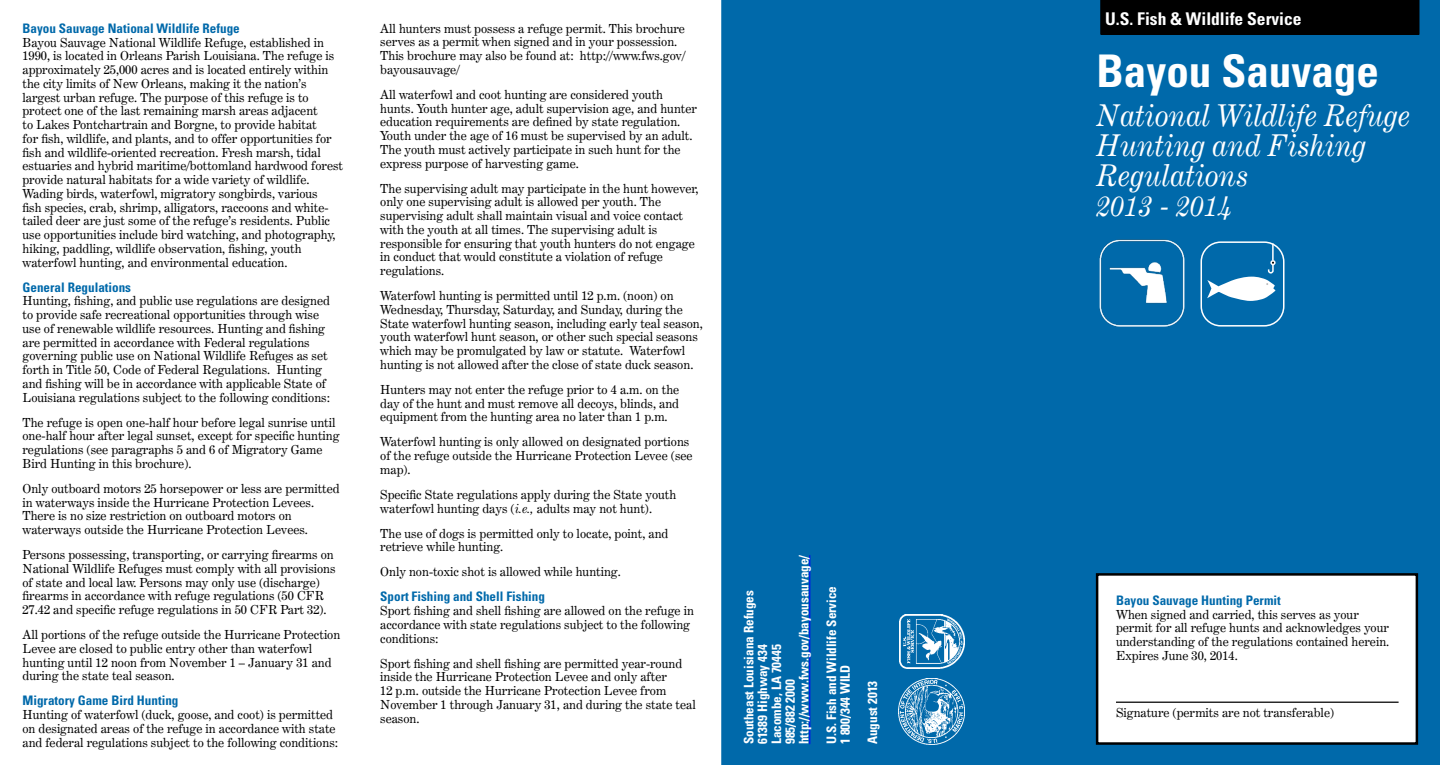
<style>
.page{position:relative;width:1440px;height:765px;background:#fff}
.page>*{position:absolute;margin:0;border:0;box-sizing:border-box;transform-origin:0 0}
.t1{font:700 condensed 45px "Univers";color:#fff}
.t2{font:italic 30px/30px "Century Expanded BT";color:#fff;scale:.95 1}
.t3{font:700 condensed 17.5px "Univers";color:#fff}
.t4{font:700 condensed 13.12px/13.8px "Univers";color:#fff}
.t5{font:700 condensed 13.12px "Univers";color:#0069aa}
.t6{font:12.5px/13.8px "Century Expanded BT";color:#000}
.s1{font-style:italic}
</style>
<div class="page">
<div style="left:721px;top:0;width:719px;height:765px;background:#0069aa"></div>
<div style="left:1100px;top:0;width:319px;height:35px;background:#000"></div>
<hr style="left:809px;top:555px;width:1px;height:189px;background:#00f">
<img style="left:898px;top:678px;width:66px;height:66px">
<img style="left:899px;top:614px;width:65px;height:55px">
<div style="left:1201px;top:241px;width:84px;height:86px;border:2px solid #fff;border-radius:20px"></div>
<svg style="left:1207px;top:244px;width:69px;height:57px"></svg>
<div style="left:1097px;top:574px;width:320px;height:170px;background:#fff"></div>
<div style="left:1096px;top:573px;width:322px;height:172px;border:2px solid #000"></div>
<hr style="left:1116px;top:702px;width:283px;height:1px;background:#000">
<img style="left:1097px;top:237px;width:90px;height:92px">
<p class="t5" style="left:22px;top:20px;width:219px">Bayou Sauvage National Wildlife Refuge</p>
<p class="t6" style="left:22px;top:35px;width:322px">Bayou Sauvage National Wildlife Refuge, established in 1990, is located in Orleans Parish Louisiana. The refuge is approximately 25,000 acres and is located entirely within the city limits of New Orleans, making it the nation’s largest urban refuge. The purpose of this refuge is to protect one of the last remaining marsh areas adjacent<br>to Lakes Pontchartrain and Borgne, to provide habitat<br>for fish, wildlife, and plants, and to offer opportunities for fish and wildlife-oriented recreation. Fresh marsh, tidal estuaries and hybrid maritime/bottomland hardwood forest provide natural habitats for a wide variety of wildlife.<br>Wading birds, waterfowl, migratory songbirds, various<br>fish species, crab, shrimp, alligators, raccoons and white&shy;tailed deer are just some of the refuge’s residents. Public use opportunities include bird watching, and photography, hiking, paddling, wildlife observation, fishing, youth waterfowl hunting, and environmental education.</p>
<p class="t5" style="left:22px;top:279px;width:110px">General Regulations</p>
<p class="t6" style="left:22px;top:294px;width:309px">Hunting, fishing, and public use regulations are designed to provide safe recreational opportunities through wise use of renewable wildlife resources. Hunting and fishing are permitted in accordance with Federal regulations governing public use on National Wildlife Refuges as set forth in Title 50, Code of Federal Regulations. Hunting and fishing will be in accordance with applicable State of Louisiana regulations subject to the following conditions:</p>
<p class="t6" style="left:22px;top:415px;width:319px">The refuge is open one-half hour before legal sunrise until one-half hour after legal sunset, except for specific hunting regulations (see paragraphs 5 and 6 of Migratory Game Bird Hunting in this brochure).</p>
<p class="t6" style="left:22px;top:481px;width:319px">Only outboard motors 25 horsepower or less are permitted in waterways inside the Hurricane Protection Levees.<br>There is no size restriction on outboard motors on waterways outside the Hurricane Protection Levees.</p>
<p class="t6" style="left:22px;top:548px;width:315px">Persons possessing, transporting, or carrying firearms on National Wildlife Refuges must comply with all provisions of state and local law. Persons may only use (discharge) firearms in accordance with refuge regulations (50 CFR 27.42 and specific refuge regulations in 50 CFR Part 32).</p>
<p class="t6" style="left:22px;top:628px;width:319px">All portions of the refuge outside the Hurricane Protection Levee are closed to public entry other than waterfowl hunting until 12 noon from November 1 – January 31 and during the state teal season.</p>
<p class="t5" style="left:22px;top:693px;width:158px">Migratory Game Bird Hunting</p>
<p class="t6" style="left:22px;top:708px;width:317px">Hunting of waterfowl (duck, goose, and coot) is permitted on designated areas of the refuge in accordance with state and federal regulations subject to the following conditions:</p>
<p class="t6" style="left:380px;top:21px;width:307px">All hunters must possess a refuge permit. This brochure serves as a permit when signed and in your possession.<br>This brochure may also be found at: http://www.fws.gov/ bayousauvage/</p>
<p class="t6" style="left:380px;top:87px;width:318px">All waterfowl and coot hunting are considered youth hunts. Youth hunter age, adult supervision age, and hunter education requirements are defined by state regulation.<br>Youth under the age of 16 must be supervised by an adult.<br>The youth must actively participate in such hunt for the express purpose of harvesting game.</p>
<p class="t6" style="left:380px;top:181px;width:320px">The supervising adult may participate in the hunt however, only one supervising adult is allowed per youth. The supervising adult shall maintain visual and voice contact with the youth at all times. The supervising adult is responsible for ensuring that youth hunters do not engage in conduct that would constitute a violation of refuge regulations.</p>
<p class="t6" style="left:380px;top:289px;width:324px">Waterfowl hunting is permitted until 12 p.m. (noon) on Wednesday, Thursday, Saturday, and Sunday, during the State waterfowl hunting season, including early teal season, youth waterfowl hunt season, or other such special seasons which may be promulgated by law or statute. Waterfowl hunting is not allowed after the close of state duck season.</p>
<p class="t6" style="left:380px;top:382px;width:301px;text-align:justify">Hunters may not enter the refuge prior to 4 a.m. on the day of the hunt and must remove all decoys, blinds, and equipment from the hunting area no later than 1 p.m.</p>
<p class="t6" style="left:380px;top:435px;width:314px">Waterfowl hunting is only allowed on designated portions of the refuge outside the Hurricane Protection Levee (see map).</p>
<p class="t6" style="left:380px;top:487px;width:298px">Specific State regulations apply during the State youth waterfowl hunting days (<span class="s1">i.e.,</span> adults may not hunt).</p>
<p class="t6" style="left:380px;top:526px;width:290px">The use of dogs is permitted only to locate, point, and retrieve while hunting.</p>
<p class="t6" style="left:380px;top:565px;width:242px">Only non-toxic shot is allowed while hunting.</p>
<p class="t5" style="left:380px;top:589px;width:166px">Sport Fishing and Shell Fishing</p>
<p class="t6" style="left:380px;top:604px;width:315px">Sport fishing and shell fishing are allowed on the refuge in accordance with state regulations subject to the following conditions:</p>
<p class="t6" style="left:380px;top:656px;width:317px">Sport fishing and shell fishing are permitted year-round inside the Hurricane Protection Levee and only after<br>12 p.m. outside the Hurricane Protection Levee from November 1 through January 31, and during the state teal season.</p>
<p class="t4" style="left:742px;top:744px;width:191px;rotate:-90deg">Southeast Louisiana Refuges<br>61389 Highway 434<br>Lacombe, LA 70445<br>985/882 2000 http://www.fws.gov/bayousauvage/</p>
<p class="t4" style="left:824px;top:744px;width:160px;rotate:-90deg">U.S. Fish and Wildlife Service<br>1 800/344 WILD</p>
<p class="t4" style="left:866px;top:744px;width:65px;rotate:-90deg">August 2013</p>
<h3 class="t3" style="left:1105px;top:8px;width:198px">U.S. Fish &amp; Wildlife Service</h3>
<h1 class="t1" style="left:1097px;top:43px;width:284px">Bayou Sauvage</h1>
<h2 class="t2" style="left:1097px;top:100px;width:332px">National Wildlife Refuge<br>Hunting and Fishing<br>Regulations<br>2013 - 2014</h2>
<p class="t5" style="left:1116px;top:592px;width:166px">Bayou Sauvage Hunting Permit</p>
<p class="t6" style="left:1116px;top:607px;width:275px">When signed and carried, this serves as your permit for all refuge hunts and acknowledges your understanding of the regulations contained herein.<br>Expires June 30, 2014.</p>
<p class="t6" style="left:1116px;top:706px;width:220px">Signature (permits are not transferable)</p>
</div>
